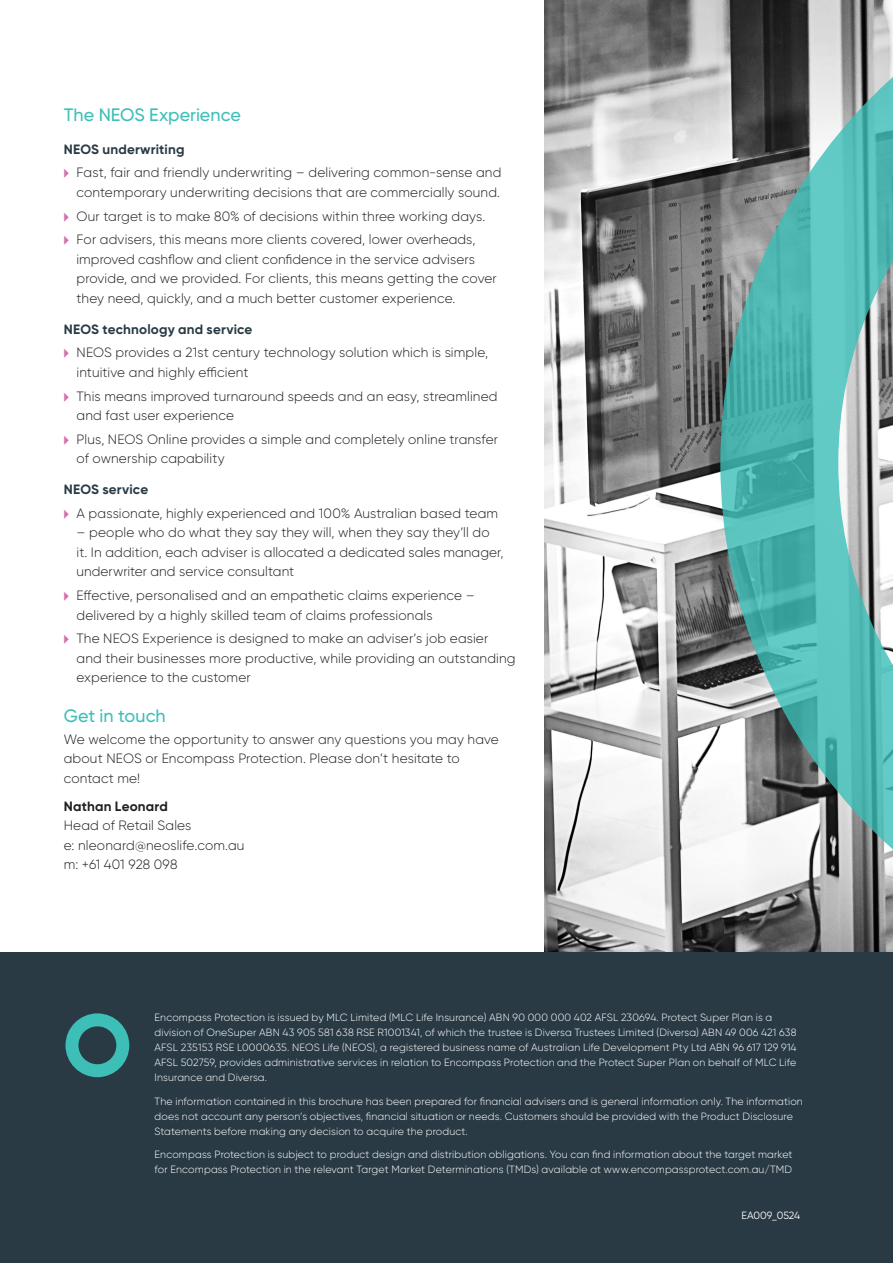
<style>
.page{position:relative;width:893px;height:1263px;background:#fff}
.page>*{position:absolute;margin:0;border:0;box-sizing:border-box;transform-origin:0 0}
._12_pt_header{font:500 18px "Gilroy";color:#3dbfb8}
.Encompass_Body_Copy{font:300 13.5px/19.5px "Gilroy";letter-spacing:.01em;color:#231f20}
._9PT_BOLD_HEADER{font:700 13.5px "Gilroy";letter-spacing:.015em;color:#293a45}
.Encompass_Body_Copy-2{font:300 10.5px/15px "Gilroy";letter-spacing:.015em;color:#fff}
.t1{font:10.5px "Gilroy";color:#fff}
.s1{color:#d471ad}
.s2{font-weight:700}
</style>
<div class="page">
<img style="left:544px;top:0;width:176px;height:952px">
<div style="left:0;top:952px;width:893px;height:311px;background:#293a45"></div>
<svg style="left:720px;top:0;width:173px;height:952px;background:#74a5a2"></svg>
<svg style="left:65px;top:1013px;width:64px;height:64px"></svg>
<p class="_12_pt_header" style="left:64px;top:103px;width:179px">The NEOS Experience</p>
<p class="_9PT_BOLD_HEADER" style="left:64px;top:140px;width:122px">NEOS underwriting</p>
<p class="Encompass_Body_Copy" style="left:64px;top:163px;width:439px;text-align:right"><span class="s1">▸</span> Fast, fair and friendly underwriting – delivering common-sense and contemporary underwriting decisions that are commercially sound.</p>
<p class="Encompass_Body_Copy" style="left:64px;top:206px;width:423px"><span class="s1">▸</span> Our target is to make 80% of decisions within three working days.</p>
<p class="Encompass_Body_Copy" style="left:77px;top:230px;width:422px;text-indent:-13px"><span class="s1">▸</span> For advisers, this means more clients covered, lower overheads, improved cashflow and client confidence in the service advisers provide, and we provided. For clients, this means getting the cover they need, quickly, and a much better customer experience.</p>
<p class="_9PT_BOLD_HEADER" style="left:64px;top:320px;width:190px">NEOS technology and service</p>
<p class="Encompass_Body_Copy" style="left:77px;top:343px;width:413px;text-indent:-13px"><span class="s1">▸</span> NEOS provides a 21st century technology solution which is simple, intuitive and highly efficient</p>
<p class="Encompass_Body_Copy" style="left:77px;top:386px;width:423px;text-indent:-13px"><span class="s1">▸</span> This means improved turnaround speeds and an easy, streamlined and fast user experience</p>
<p class="Encompass_Body_Copy" style="left:77px;top:429px;width:423px;text-indent:-13px"><span class="s1">▸</span> Plus, NEOS Online provides a simple and completely online transfer of ownership capability</p>
<p class="_9PT_BOLD_HEADER" style="left:64px;top:481px;width:86px">NEOS service</p>
<p class="Encompass_Body_Copy" style="left:64px;top:503px;width:436px"><span class="s1">▸</span> A passionate, highly experienced and 100% Australian based team</p>
<p class="Encompass_Body_Copy" style="left:77px;top:523px;width:429px">– people who do what they say they will, when they say they’ll do it. In addition, each adviser is allocated a dedicated sales manager, underwriter and service consultant</p>
<p class="Encompass_Body_Copy" style="left:77px;top:585px;width:400px;text-indent:-13px"><span class="s1">▸</span> Effective, personalised and an empathetic claims experience – delivered by a highly skilled team of claims professionals</p>
<p class="Encompass_Body_Copy" style="left:77px;top:629px;width:441px;text-indent:-13px"><span class="s1">▸</span> The NEOS Experience is designed to make an adviser’s job easier and their businesses more productive, while providing an outstanding experience to the customer</p>
<p class="_12_pt_header" style="left:64px;top:704px;width:103px">Get in touch</p>
<p class="Encompass_Body_Copy" style="left:64px;top:729px;width:437px">We welcome the opportunity to answer any questions you may have about NEOS or Encompass Protection. Please don’t hesitate to contact me!</p>
<p class="Encompass_Body_Copy" style="left:64px;top:796px;width:182px"><span class="s2">Nathan Leonard<br></span>Head of Retail Sales<br>e: nleonard@neoslife.com.au m: +61 401 928 098</p>
<p class="Encompass_Body_Copy-2" style="left:155px;top:1010px;width:644px">Encompass Protection is issued by MLC Limited (MLC Life Insurance) ABN 90 000 000 402 AFSL 230694. Protect Super Plan is a division of OneSuper ABN 43 905 581 638 RSE R1001341, of which the trustee is Diversa Trustees Limited (Diversa) ABN 49 006 421 638<br>AFSL 235153 RSE L0000635. NEOS Life (NEOS), a registered business name of Australian Life Development Pty Ltd ABN 96 617 129 914<br>AFSL 502759, provides administrative services in relation to Encompass Protection and the Protect Super Plan on behalf of MLC Life Insurance and Diversa.</p>
<p class="Encompass_Body_Copy-2" style="left:155px;top:1093px;width:650px">The information contained in this brochure has been prepared for financial advisers and is general information only. The information does not account any person’s objectives, financial situation or needs. Customers should be provided with the Product Disclosure<br>Statements before making any decision to acquire the product.</p>
<p class="Encompass_Body_Copy-2" style="left:155px;top:1147px;width:639px">Encompass Protection is subject to product design and distribution obligations. You can find information about the target market for Encompass Protection in the relevant Target Market Determinations (TMDs) available at www.encompassprotect.com.au/TMD</p>
<p class="t1" style="left:742px;top:1209px;width:60px">EA009_0524</p>
</div>
